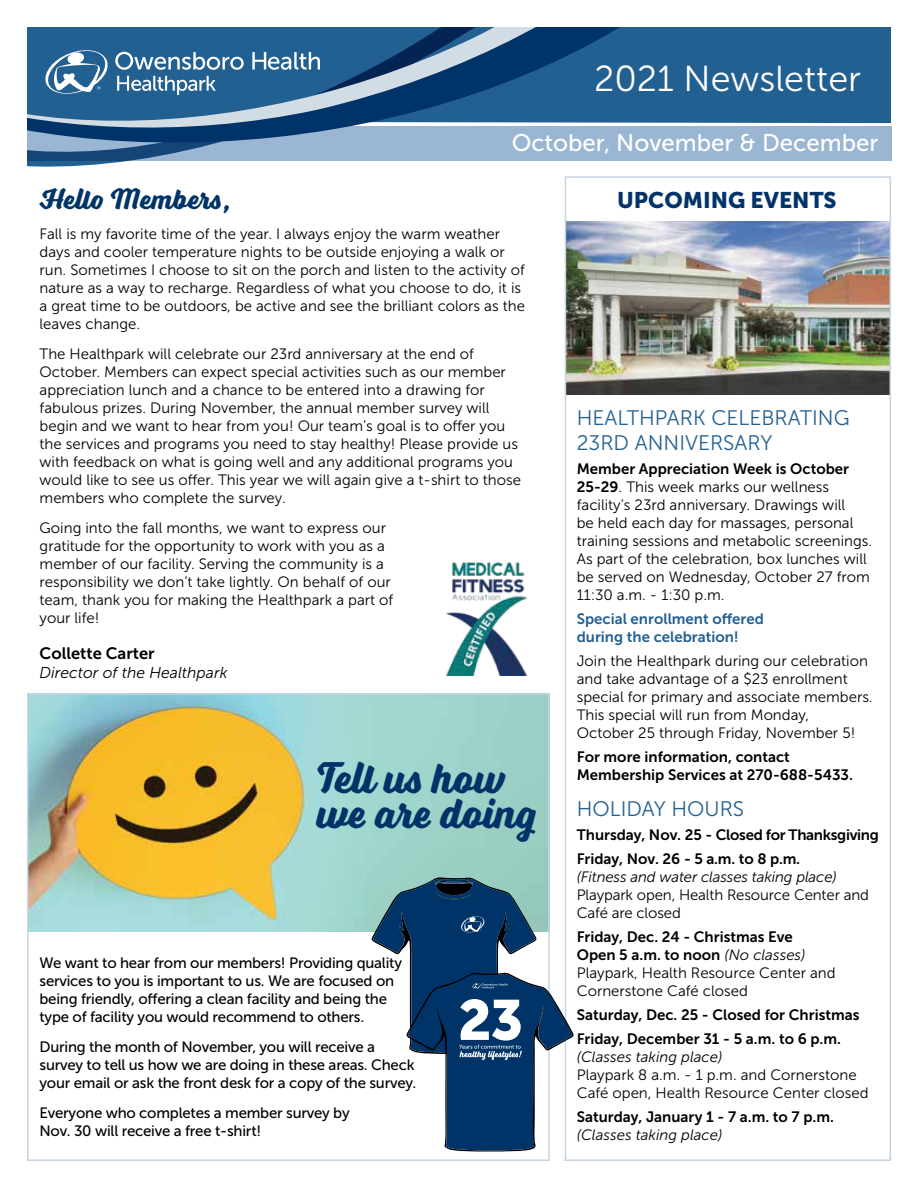
<style>
.page{position:relative;width:918px;height:1188px;background:#fff}
.page>*{position:absolute;margin:0;border:0;box-sizing:border-box;transform-origin:0 0}
.t1{font:700 45px/34.5px "Voltage";letter-spacing:-.01em;color:#003468}
.t2{font:36px "Museo Sans 300";color:#fff}
.t3{font:700 30px "Voltage";color:#003468}
.t4{font:24px "Museo Sans 500";color:#fff}
.t5{font:22.5px "Museo Sans 900";color:#003468}
.t6{font:21px/25.2px "Museo Sans 300";color:#236092}
.t7{font:16.5px "Museo Sans 700";color:#000}
.t8{font:italic 15.75px "Museo Sans 300";color:#000}
.t9{font:15px/18px "Museo Sans 300";color:#000}
.t10{font:15px/18px "Museo Sans 500";letter-spacing:-.015em;color:#000}
.t11{font:15px/18px "Museo Sans 700";color:#000}
.t12{font:italic 15px "Museo Sans 300";color:#000}
.t13{font:15px/18px "Museo Sans 700";color:#236092}
.s1{font-family:"Museo Sans 700"}
.s2{font-family:"Museo Sans 300";font-style:italic}
</style>
<div class="page">
<img style="left:30px;top:696px;width:517px;height:236px">
<img style="left:568px;top:223px;width:320px;height:172px">
<svg style="left:564px;top:27px;width:328px;height:166px"></svg>
<svg style="left:27px;top:27px;width:815px;height:144px;fill:#236092"></svg>
<img style="left:446px;top:561px;width:82px;height:115px">
<div style="left:27px;top:693px;width:523px;height:468px;border:2px solid #c5d4e2"></div>
<svg style="left:371px;top:877px;width:203px;height:275px"></svg>
<h2 class="t2" style="left:594px;top:59px;width:269px">2021 Newsletter</h2>
<h3 class="t4" style="left:512px;top:129px;width:368px">October, November &amp; December</h3>
<h3 class="t3" style="left:40px;top:181px;width:192px">Hello Members,</h3>
<p class="t9" style="left:40px;top:225px;width:487px">Fall is my favorite time of the year. I always enjoy the warm weather days and cooler temperature nights to be outside enjoying a walk or run. Sometimes I choose to sit on the porch and listen to the activity of nature as a way to recharge. Regardless of what you choose to do, it is a great time to be outdoors, be active and see the brilliant colors as the leaves change.</p>
<p class="t9" style="left:40px;top:345px;width:483px">The Healthpark will celebrate our 23rd anniversary at the end of October. Members can expect special activities such as our member appreciation lunch and a chance to be entered into a drawing for fabulous prizes. During November, the annual member survey will begin and we want to hear from you! Our team’s goal is to offer you the services and programs you need to stay healthy! Please provide us with feedback on what is going well and any additional programs you would like to see us offer. This year we will again give a t-shirt to those members who complete the survey.</p>
<p class="t9" style="left:40px;top:519px;width:355px">Going into the fall months, we want to express our gratitude for the opportunity to work with you as a member of our facility. Serving the community is a responsibility we don’t take lightly. On behalf of our team, thank you for making the Healthpark a part of your life!</p>
<p class="t7" style="left:40px;top:644px;width:117px">Collette Carter</p>
<p class="t8" style="left:40px;top:664px;width:189px">Director of the Healthpark</p>
<h1 class="t1" style="left:318px;top:760px;width:218px">Tell us how we are doing</h1>
<p class="t10" style="left:40px;top:954px;width:364px">We want to hear from our members! Providing quality services to you is important to us. We are focused on being friendly, offering a clean facility and being the type of facility you would recommend to others.</p>
<p class="t10" style="left:40px;top:1038px;width:378px">During the month of November, you will receive a survey to tell us how we are doing in these areas. Check your email or ask the front desk for a copy of the survey.</p>
<p class="t10" style="left:40px;top:1104px;width:312px">Everyone who completes a member survey by<br>Nov. 30 will receive a free t-shirt!</p>
<h3 class="t5" style="left:617px;top:187px;width:221px">UPCOMING EVENTS</h3>
<h3 class="t6" style="left:577px;top:405px;width:274px">HEALTHPARK CELEBRATING<br>23RD ANNIVERSARY</h3>
<p class="t11" style="left:577px;top:460px;width:274px">Member Appreciation Week is October</p>
<p class="t9" style="left:577px;top:478px;width:297px"><span class="s1">25-29</span>. This week marks our wellness facility’s 23rd anniversary. Drawings will<br>be held each day for massages, personal training sessions and metabolic screenings.<br>As part of the celebration, box lunches will be served on Wednesday, October 27 from 11:30 a.m. - 1:30 p.m.</p>
<p class="t13" style="left:577px;top:610px;width:189px">Special enrollment offered during the celebration!</p>
<p class="t9" style="left:577px;top:652px;width:297px">Join the Healthpark during our celebration and take advantage of a $23 enrollment special for primary and associate members.<br>This special will run from Monday,<br>October 25 through Friday, November 5!</p>
<p class="t11" style="left:577px;top:748px;width:278px">For more information, contact<br>Membership Services at 270-688-5433.</p>
<h3 class="t6" style="left:577px;top:796px;width:169px">HOLIDAY HOURS</h3>
<p class="t11" style="left:577px;top:823px;width:304px;line-height:24px">Thursday, Nov. 25 - Closed for Thanksgiving<br>Friday, Nov. 26 - 5 a.m. to 8 p.m.</p>
<p class="t12" style="left:577px;top:869px;width:262px">(Fitness and water classes taking place)</p>
<p class="t9" style="left:577px;top:886px;width:294px">Playpark open, Health Resource Center and<br>Café are closed</p>
<p class="t11" style="left:577px;top:928px;width:230px">Friday, Dec. 24 - Christmas Eve<br>Open 5 a.m. to noon <span class="s2">(No classes)</span></p>
<p class="t9" style="left:577px;top:964px;width:260px">Playpark, Health Resource Center and<br>Cornerstone Café closed</p>
<p class="t11" style="left:577px;top:1003px;width:284px;line-height:24px">Saturday, Dec. 25 - Closed for Christmas<br>Friday, December 31 - 5 a.m. to 6 p.m.</p>
<p class="t12" style="left:577px;top:1049px;width:147px">(Classes taking place)</p>
<p class="t9" style="left:577px;top:1066px;width:293px">Playpark 8 a.m. - 1 p.m. and Cornerstone<br>Café open, Health Resource Center closed</p>
<p class="t11" style="left:577px;top:1108px;width:259px">Saturday, January 1 - 7 a.m. to 7 p.m.</p>
<p class="t12" style="left:577px;top:1127px;width:147px">(Classes taking place)</p>
</div>
